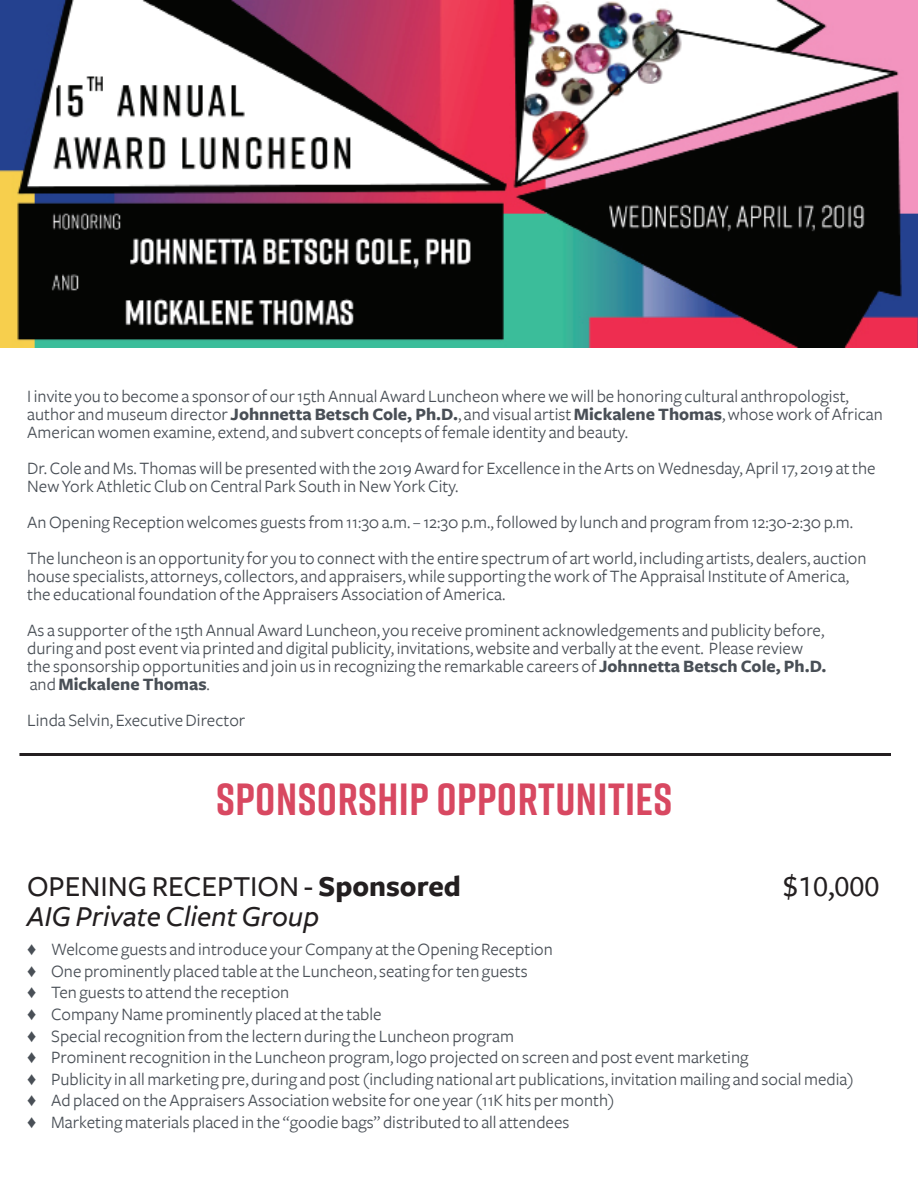
<style>
.page{position:relative;width:918px;height:1188px;background:#fff}
.page>*{position:absolute;margin:0;border:0;box-sizing:border-box;transform-origin:0 0}
.t1{font:700 45px "Rift";letter-spacing:.01em;color:#d84861}
.t2{font:30px "Freight Sans Medium SC";color:#231f20}
.t3{font:italic 500 30px "Freight Sans";color:#231f20}
.t4{font:18px/21.6px "Freight Sans";color:#494f56}
.s1{font-weight:700}
.s2{font-family:"Freight Sans";font-weight:700}
.s3{font-family:"Arial"}
</style>
<div class="page">
<hr style="left:19px;top:753px;width:872px;height:3px;background:#231f20">
<img style="left:0;top:0;width:918px;height:348px">
<p class="t4" style="left:27px;top:388px;width:857px;line-height:18px">I invite you to become a sponsor of our 15th Annual Award Luncheon where we will be honoring cultural anthropologist, author and museum director <span class="s1">Johnnetta Betsch Cole, Ph.D.</span>, and visual artist <span class="s1">Mickalene Thomas</span>, whose work of African<br>American women examine, extend, and subvert concepts of female identity and beauty.</p>
<p class="t4" style="left:27px;top:460px;width:850px;line-height:18px">Dr. Cole and Ms. Thomas will be presented with the 2019 Award for Excellence in the Arts on Wednesday, April 17, 2019 at the<br>New York Athletic Club on Central Park South in New York City.</p>
<p class="t4" style="left:27px;top:505px;width:841px;line-height:36px">An Opening Reception welcomes guests from 11:30 a.m. – 12:30 p.m., followed by lunch and program from 12:30-2:30 p.m.<br>The luncheon is an opportunity for you to connect with the entire spectrum of art world, including artists, dealers, auction</p>
<p class="t4" style="left:27px;top:568px;width:823px;line-height:18px">house specialists, attorneys, collectors, and appraisers, while supporting the work of The Appraisal Institute of America, the educational foundation of the Appraisers Association of America.</p>
<p class="t4" style="left:27px;top:622px;width:801px;line-height:18px">As a supporter of the 15th Annual Award Luncheon, you receive prominent acknowledgements and publicity before, during and post event via printed and digital publicity, invitations, website and verbally at the event. Please review the sponsorship opportunities and join us in recognizing the remarkable careers of <span class="s1">Johnnetta Betsch Cole, Ph.D. </span>and <span class="s1">Mickalene Thomas</span>.</p>
<p class="t4" style="left:27px;top:710px;width:220px">Linda Selvin, Executive Director</p>
<h1 class="t1" style="left:216px;top:767px;width:458px">SPONSORSHIP OPPORTUNITIES</h1>
<h2 class="t2" style="left:27px;top:870px;width:436px">OPENING RECEPTION - <span class="s2">Sponsored</span></h2>
<h2 class="t2" style="left:783px;top:870px;width:98px">$10,000</h2>
<h2 class="t3" style="left:27px;top:900px;width:294px">AIG Private Client Group</h2>
<p class="t4" style="left:27px;top:939px;width:828px"><span class="s3">♦</span> Welcome guests and introduce your Company at the Opening Reception<br><span class="s3">♦</span> One prominently placed table at the Luncheon, seating for ten guests<br><span class="s3">♦</span> Ten guests to attend the reception<br><span class="s3">♦</span> Company Name prominently placed at the table<br><span class="s3">♦</span> Special recognition from the lectern during the Luncheon program<br><span class="s3">♦</span> Prominent recognition in the Luncheon program, logo projected on screen and post event marketing<br><span class="s3">♦</span> Publicity in all marketing pre, during and post (including national art publications, invitation mailing and social media) <span class="s3">♦</span> Ad placed on the Appraisers Association website for one year (11K hits per month)<br><span class="s3">♦</span> Marketing materials placed in the “goodie bags” distributed to all attendees</p>
</div>
